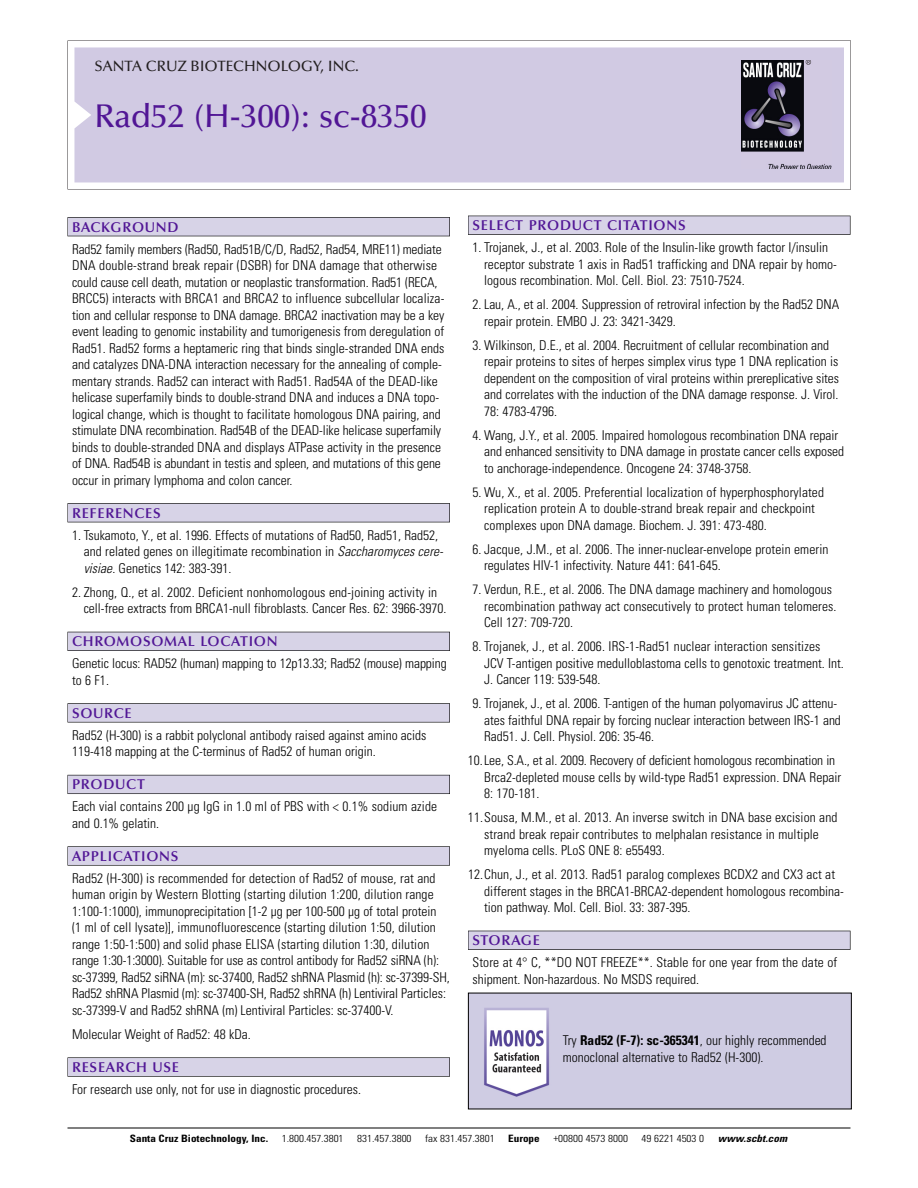
<style>
.page{position:relative;width:918px;height:1188px;background:#fff}
.page>*{position:absolute;margin:0;border:0;box-sizing:border-box;transform-origin:0 0}
.t1{font:500 33px "Optima";color:#511695}
.t2{font:500 15px "Optima";color:#231f20}
.t3{font:600 14.25px "Optima";letter-spacing:.05em;color:#511695}
.t4{font:300 condensed 13.5px/16.5px "Univers";color:#000}
.t5{font:300 condensed 10.2px "Univers";color:#000;scale:1.1 1}
.t6{font:700 condensed 10.2px "Univers";color:#000;scale:1.1 1}
.t7{font:italic 700 condensed 10.2px "Univers";letter-spacing:.005em;color:#000;scale:1.1 1}
.s1{font-style:italic}
.s2{font-weight:700}
</style>
<div class="page">
<svg style="left:68px;top:40px;width:783px;height:149px"></svg>
<div style="left:74px;top:47px;width:770px;height:135px;background:#d1cae3"></div>
<img style="left:741px;top:60px;width:90px;height:108px">
<div style="left:68px;top:217px;width:382px;height:19px;background:#525156"></div>
<div style="left:68px;top:218px;width:381px;height:18px;background:#d7d3e7"></div>
<div style="left:68px;top:503px;width:382px;height:19px;background:#525155"></div>
<div style="left:68px;top:504px;width:381px;height:18px;background:#d7d3e7"></div>
<div style="left:68px;top:632px;width:382px;height:19px;background:#525158"></div>
<div style="left:68px;top:632px;width:381px;height:18px;background:#d7d3e7"></div>
<div style="left:68px;top:703px;width:382px;height:19px;background:#575759"></div>
<div style="left:68px;top:704px;width:381px;height:18px;background:#d7d3e7"></div>
<div style="left:68px;top:775px;width:382px;height:19px;background:#5b5a62"></div>
<div style="left:68px;top:775px;width:381px;height:18px;background:#d7d3e7"></div>
<div style="left:68px;top:846px;width:382px;height:20px;background:#626263"></div>
<div style="left:68px;top:847px;width:381px;height:18px;background:#d7d3e7"></div>
<div style="left:68px;top:1057px;width:382px;height:20px;background:#616161"></div>
<div style="left:68px;top:1058px;width:381px;height:18px;background:#d7d3e7"></div>
<div style="left:468px;top:216px;width:382px;height:19px;background:#525155"></div>
<div style="left:468px;top:216px;width:382px;height:18px;background:#d7d3e7"></div>
<div style="left:468px;top:931px;width:382px;height:19px;background:#515055"></div>
<div style="left:468px;top:931px;width:382px;height:18px;background:#d7d3e7"></div>
<hr style="left:68px;top:1128px;width:782px;height:1px;background:#000">
<img style="left:470px;top:995px;width:380px;height:112px">
<p class="t2" style="left:94px;top:61px;width:266px">SANTA CRUZ BIOTECHNOLOGY, INC.</p>
<h1 class="t1" style="left:94px;top:103px;width:334px">Rad52 (H-300): sc-8350</h1>
<p class="t3" style="left:72px;top:221px;width:108px">BACKGROUND</p>
<p class="t4" style="left:72px;top:242px;width:374px">Rad52 family members (Rad50, Rad51B/C/D, Rad52, Rad54, MRE11) mediate DNA double-strand break repair (DSBR) for DNA damage that otherwise could cause cell death, mutation or neoplastic transformation. Rad51 (RECA, BRCC5) interacts with BRCA1 and BRCA2 to influence subcellular localiza&shy;tion and cellular response to DNA damage. BRCA2 inactivation may be a key event leading to genomic instability and tumorigenesis from deregulation of Rad51. Rad52 forms a heptameric ring that binds single-stranded DNA ends and catalyzes DNA-DNA interaction necessary for the annealing of comple&shy;mentary strands. Rad52 can interact with Rad51. Rad54A of the DEAD-like helicase superfamily binds to double-strand DNA and induces a DNA topo&shy;logical change, which is thought to facilitate homologous DNA pairing, and stimulate DNA recombination. Rad54B of the DEAD-like helicase superfamily binds to double-stranded DNA and displays ATPase activity in the presence of DNA. Rad54B is abundant in testis and spleen, and mutations of this gene occur in primary lymphoma and colon cancer.</p>
<p class="t3" style="left:72px;top:507px;width:90px">REFERENCES</p>
<p class="t4" style="left:84px;top:528px;width:360px;text-indent:-12px">1. Tsukamoto, Y., et al. 1996. Effects of mutations of Rad50, Rad51, Rad52, and related genes on illegitimate recombination in <span class="s1">Saccharomyces cere&shy;visiae</span>. Genetics 142: 383-391.</p>
<p class="t4" style="left:84px;top:585px;width:364px;text-indent:-12px">2. Zhong, Q., et al. 2002. Deficient nonhomologous end-joining activity in cell-free extracts from BRCA1-null fibroblasts. Cancer Res. 62: 3966-3970.</p>
<p class="t3" style="left:72px;top:636px;width:207px">CHROMOSOMAL LOCATION</p>
<p class="t4" style="left:72px;top:656px;width:376px">Genetic locus: RAD52 (human) mapping to 12p13.33; Rad52 (mouse) mapping to 6 F1.</p>
<p class="t3" style="left:72px;top:707px;width:61px">SOURCE</p>
<p class="t4" style="left:72px;top:728px;width:356px">Rad52 (H-300) is a rabbit polyclonal antibody raised against amino acids<br>119-418 mapping at the C-terminus of Rad52 of human origin.</p>
<p class="t3" style="left:72px;top:779px;width:74px">PRODUCT</p>
<p class="t4" style="left:72px;top:799px;width:367px">Each vial contains 200 µg IgG in 1.0 ml of PBS with &lt; 0.1% sodium azide and 0.1% gelatin.</p>
<p class="t3" style="left:72px;top:850px;width:108px">APPLICATIONS</p>
<p class="t4" style="left:72px;top:871px;width:379px">Rad52 (H-300) is recommended for detection of Rad52 of mouse, rat and human origin by Western Blotting (starting dilution 1:200, dilution range 1:100-1:1000), immunoprecipitation [1-2 µg per 100-500 µg of total protein<br>(1 ml of cell lysate)], immunofluorescence (starting dilution 1:50, dilution range 1:50-1:500) and solid phase ELISA (starting dilution 1:30, dilution range 1:30-1:3000). Suitable for use as control antibody for Rad52 siRNA (h): sc-37399, Rad52 siRNA (m): sc-37400, Rad52 shRNA Plasmid (h): sc-37399-SH, Rad52 shRNA Plasmid (m): sc-37400-SH, Rad52 shRNA (h) Lentiviral Particles: sc-37399-V and Rad52 shRNA (m) Lentiviral Particles: sc-37400-V.</p>
<p class="t4" style="left:72px;top:1027px;width:180px">Molecular Weight of Rad52: 48 kDa.</p>
<p class="t3" style="left:72px;top:1061px;width:109px">RESEARCH USE</p>
<p class="t4" style="left:72px;top:1082px;width:290px">For research use only, not for use in diagnostic procedures.</p>
<p class="t3" style="left:473px;top:219px;width:215px">SELECT PRODUCT CITATIONS</p>
<p class="t4" style="left:484px;top:240px;width:354px;text-indent:-12px">1. Trojanek, J., et al. 2003. Role of the Insulin-like growth factor I/insulin receptor substrate 1 axis in Rad51 trafficking and DNA repair by homo&shy;logous recombination. Mol. Cell. Biol. 23: 7510-7524.</p>
<p class="t4" style="left:484px;top:297px;width:357px;text-indent:-12px">2. Lau, A., et al. 2004. Suppression of retroviral infection by the Rad52 DNA repair protein. EMBO J. 23: 3421-3429.</p>
<p class="t4" style="left:484px;top:338px;width:356px;text-indent:-12px">3. Wilkinson, D.E., et al. 2004. Recruitment of cellular recombination and repair proteins to sites of herpes simplex virus type 1 DNA replication is dependent on the composition of viral proteins within prereplicative sites and correlates with the induction of the DNA damage response. J. Virol.<br>78: 4783-4796.</p>
<p class="t4" style="left:484px;top:428px;width:361px;text-indent:-12px">4. Wang, J.Y., et al. 2005. Impaired homologous recombination DNA repair and enhanced sensitivity to DNA damage in prostate cancer cells exposed to anchorage-independence. Oncogene 24: 3748-3758.</p>
<p class="t4" style="left:484px;top:485px;width:341px;text-indent:-12px">5. Wu, X., et al. 2005. Preferential localization of hyperphosphorylated replication protein A to double-strand break repair and checkpoint complexes upon DNA damage. Biochem. J. 391: 473-480.</p>
<p class="t4" style="left:484px;top:542px;width:346px;text-indent:-12px">6. Jacque, J.M., et al. 2006. The inner-nuclear-envelope protein emerin regulates HIV-1 infectivity. Nature 441: 641-645.</p>
<p class="t4" style="left:484px;top:582px;width:354px;text-indent:-12px">7. Verdun, R.E., et al. 2006. The DNA damage machinery and homologous recombination pathway act consecutively to protect human telomeres.<br>Cell 127: 709-720.</p>
<p class="t4" style="left:484px;top:639px;width:361px;text-indent:-12px">8. Trojanek, J., et al. 2006. IRS-1-Rad51 nuclear interaction sensitizes<br>JCV T-antigen positive medulloblastoma cells to genotoxic treatment. Int.<br>J. Cancer 119: 539-548.</p>
<p class="t4" style="left:484px;top:696px;width:358px;text-indent:-12px">9. Trojanek, J., et al. 2006. T-antigen of the human polyomavirus JC attenu&shy;ates faithful DNA repair by forcing nuclear interaction between IRS-1 and<br>Rad51. J. Cell. Physiol. 206: 35-46.</p>
<p class="t4" style="left:484px;top:753px;width:359px;text-indent:-16px">10.Lee, S.A., et al. 2009. Recovery of deficient homologous recombination in<br>Brca2-depleted mouse cells by wild-type Rad51 expression. DNA Repair<br>8: 170-181.</p>
<p class="t4" style="left:484px;top:810px;width:355px;text-indent:-16px">11.Sousa, M.M., et al. 2013. An inverse switch in DNA base excision and strand break repair contributes to melphalan resistance in multiple myeloma cells. PLoS ONE 8: e55493.</p>
<p class="t4" style="left:484px;top:867px;width:361px;text-indent:-16px">12.Chun, J., et al. 2013. Rad51 paralog complexes BCDX2 and CX3 act at different stages in the BRCA1-BRCA2-dependent homologous recombina&shy;tion pathway. Mol. Cell. Biol. 33: 387-395.</p>
<p class="t3" style="left:473px;top:935px;width:69px">STORAGE</p>
<p class="t4" style="left:473px;top:955px;width:366px">Store at 4° C, **DO NOT FREEZE**. Stable for one year from the date of shipment. Non-hazardous. No MSDS required.</p>
<p class="t4" style="left:563px;top:1034px;width:265px">Try <span class="s2">Rad52 (F-7): sc-365341</span>, our highly recommended monoclonal alternative to Rad52 (H-300).</p>
<p class="t6" style="left:130px;top:1135px;width:127px">Santa Cruz Biotechnology, Inc.</p>
<p class="t5" style="left:282px;top:1135px;width:58px">1.800.457.3801</p>
<p class="t5" style="left:357px;top:1135px;width:51px">831.457.3800</p>
<p class="t5" style="left:425px;top:1135px;width:65px">fax 831.457.3801</p>
<p class="t6" style="left:508px;top:1135px;width:30px">Europe</p>
<p class="t5" style="left:553px;top:1135px;width:69px">+00800 4573 8000</p>
<p class="t5" style="left:642px;top:1135px;width:58px">49 6221 4503 0</p>
<p class="t7" style="left:718px;top:1135px;width:64px">www.scbt.com</p>
</div>
